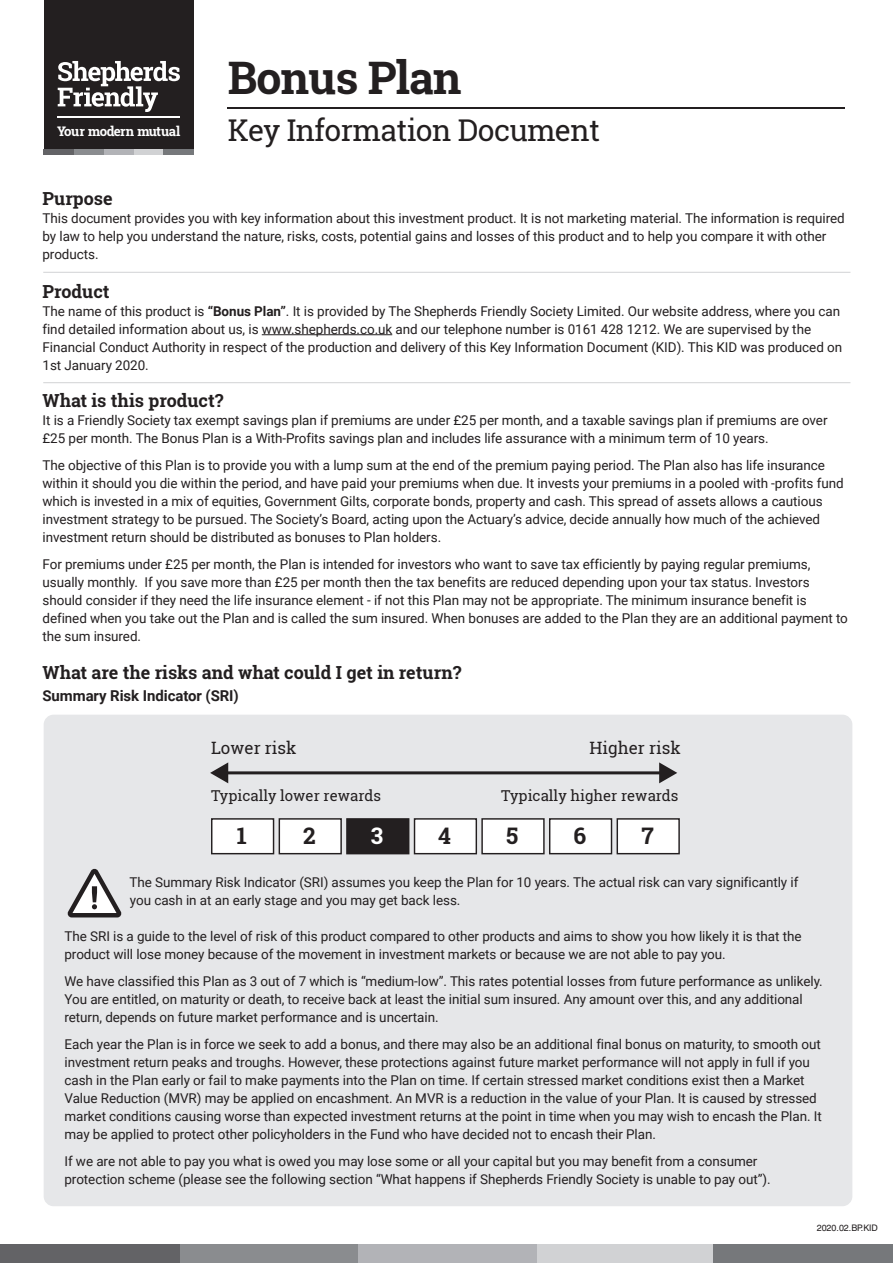
<style>
.page{position:relative;width:893px;height:1263px;background:#fff}
.page>*{position:absolute;margin:0;border:0;box-sizing:border-box;transform-origin:0 0}
.t1{font:700 44.85px "Roboto Slab";letter-spacing:-.02em;color:#231f20}
.t2{font:30px "Roboto Slab";letter-spacing:-.02em;color:#231f20}
.t3{font:700 22.8px "Roboto Slab";color:#231f20}
.t4{font:700 22.8px "Roboto Slab";color:#fff}
.t5{font:700 18px "Roboto Slab";color:#231f20}
.t6{font:16.95px "Roboto Slab";color:#231f20}
.t7{font:15px "Roboto Slab";color:#231f20}
.t8{font:700 15px "Roboto";letter-spacing:-.005em;color:#231f20}
.t9{font:13.5px/18px "Roboto";letter-spacing:-.005em;color:#231f20}
.t10{font:700 13.2px "Roboto Slab";letter-spacing:-.04em;color:#fff}
.t11{font:9px "Swiss 721 BT";color:#231f20}
.s1{font-weight:700}
</style>
<div class="page">
<div style="left:44px;top:715px;width:808px;height:491px;background:#e6e7e9;border-radius:10px"></div>
<div style="left:211px;top:818px;width:63px;height:36px;background:#fff;border:1px solid #231f20"></div>
<div style="left:279px;top:818px;width:63px;height:36px;background:#fff;border:1px solid #231f20"></div>
<div style="left:346px;top:818px;width:63px;height:36px;background:#231f20;border:1px solid #231f20"></div>
<div style="left:414px;top:818px;width:63px;height:36px;background:#fff;border:1px solid #231f20"></div>
<div style="left:481px;top:818px;width:64px;height:36px;background:#fff;border:1px solid #231f20"></div>
<div style="left:549px;top:818px;width:63px;height:36px;background:#fff;border:1px solid #231f20"></div>
<div style="left:617px;top:818px;width:63px;height:36px;background:#fff;border:1px solid #231f20"></div>
<hr style="left:225px;top:771px;width:437px;height:3px;background:#231f20">
<svg style="left:210px;top:762px;width:18px;height:21px"></svg>
<svg style="left:659px;top:762px;width:18px;height:21px"></svg>
<hr style="left:228px;top:107px;width:616px;height:2px;background:#231f20">
<hr style="left:262px;top:334px;width:130px;height:1px;background:#231f20">
<hr style="left:43px;top:272px;width:807px;height:1px;background:#d1d2d4">
<hr style="left:43px;top:382px;width:807px;height:1px;background:#d1d2d4">
<svg style="left:67px;top:868px;width:55px;height:49px"></svg>
<div style="left:180px;top:1245px;width:181px;height:18px;background:#8a8c8f"></div>
<div style="left:0;top:1245px;width:180px;height:18px;background:#636366"></div>
<div style="left:358px;top:1245px;width:180px;height:18px;background:#b2b3b7"></div>
<div style="left:537px;top:1245px;width:180px;height:18px;background:#d1d2d4"></div>
<div style="left:713px;top:1245px;width:180px;height:18px;background:#76787b"></div>
<div style="left:44px;top:0;width:150px;height:150px;background:#231f20"></div>
<div style="left:74px;top:150px;width:30px;height:5px;background:#8a8c8f"></div>
<div style="left:44px;top:150px;width:30px;height:5px;background:#636366"></div>
<div style="left:104px;top:150px;width:30px;height:5px;background:#b2b3b7"></div>
<div style="left:134px;top:150px;width:30px;height:5px;background:#d1d2d4"></div>
<div style="left:164px;top:150px;width:30px;height:5px;background:#76787b"></div>
<svg style="left:58px;top:61px;width:122px;height:51px"></svg>
<hr style="left:57px;top:117px;width:123px;height:1px;background:#fff">
<p class="t10" style="left:57px;top:122px;width:125px">Your modern mutual</p>
<h1 class="t1" style="left:228px;top:47px;width:235px">Bonus Plan</h1>
<h2 class="t2" style="left:228px;top:110px;width:374px">Key Information Document</h2>
<h3 class="t5" style="left:43px;top:186px;width:72px">Purpose</h3>
<p class="t9" style="left:43px;top:208px;width:804px">This document provides you with key information about this investment product. It is not marketing material. The information is required by law to help you understand the nature, risks, costs, potential gains and losses of this product and to help you compare it with other products.</p>
<h3 class="t5" style="left:43px;top:279px;width:69px">Product</h3>
<p class="t9" style="left:43px;top:301px;width:801px">The name of this product is <span class="s1">“Bonus Plan”</span>. It is provided by The Shepherds Friendly Society Limited. Our website address, where you can find detailed information about us, is www.shepherds.co.uk and our telephone number is 0161 428 1212. We are supervised by the Financial Conduct Authority in respect of the production and delivery of this Key Information Document (KID). This KID was produced on 1st January 2020.</p>
<h3 class="t5" style="left:43px;top:388px;width:182px">What is this product?</h3>
<p class="t9" style="left:43px;top:411px;width:787px">It is a Friendly Society tax exempt savings plan if premiums are under £25 per month, and a taxable savings plan if premiums are over £25 per month. The Bonus Plan is a With-Profits savings plan and includes life assurance with a minimum term of 10 years.</p>
<p class="t9" style="left:43px;top:456px;width:803px">The objective of this Plan is to provide you with a lump sum at the end of the premium paying period. The Plan also has life insurance within it should you die within the period, and have paid your premiums when due. It invests your premiums in a pooled with -profits fund which is invested in a mix of equities, Government Gilts, corporate bonds, property and cash. This spread of assets allows a cautious investment strategy to be pursued. The Society’s Board, acting upon the Actuary’s advice, decide annually how much of the achieved investment return should be distributed as bonuses to Plan holders.</p>
<p class="t9" style="left:43px;top:555px;width:807px">For premiums under £25 per month, the Plan is intended for investors who want to save tax efficiently by paying regular premiums, usually monthly. If you save more than £25 per month then the tax benefits are reduced depending upon your tax status. Investors should consider if they need the life insurance element - if not this Plan may not be appropriate. The minimum insurance benefit is defined when you take out the Plan and is called the sum insured. When bonuses are added to the Plan they are an additional payment to the sum insured.</p>
<h3 class="t5" style="left:43px;top:660px;width:420px">What are the risks and what could I get in return?</h3>
<p class="t8" style="left:43px;top:685px;width:198px">Summary Risk Indicator (SRI)</p>
<p class="t6" style="left:211px;top:736px;width:87px">Lower risk</p>
<p class="t7" style="left:211px;top:785px;width:171px">Typically lower rewards</p>
<p class="t7" style="left:501px;top:785px;width:179px">Typically higher rewards</p>
<p class="t6" style="left:590px;top:736px;width:93px">Higher risk</p>
<h3 class="t3" style="left:237px;top:820px;width:12px">1</h3>
<h3 class="t3" style="left:303px;top:820px;width:14px">2</h3>
<h3 class="t4" style="left:371px;top:820px;width:14px">3</h3>
<h3 class="t3" style="left:438px;top:820px;width:14px">4</h3>
<h3 class="t3" style="left:506px;top:820px;width:14px">5</h3>
<h3 class="t3" style="left:573px;top:820px;width:14px">6</h3>
<h3 class="t3" style="left:641px;top:820px;width:14px">7</h3>
<p class="t9" style="left:130px;top:872px;width:670px">The Summary Risk Indicator (SRI) assumes you keep the Plan for 10 years. The actual risk can vary significantly if you cash in at an early stage and you may get back less.</p>
<p class="t9" style="left:64px;top:926px;width:738px">The SRI is a guide to the level of risk of this product compared to other products and aims to show you how likely it is that the product will lose money because of the movement in investment markets or because we are not able to pay you.</p>
<p class="t9" style="left:64px;top:971px;width:760px">We have classified this Plan as 3 out of 7 which is “medium-low”. This rates potential losses from future performance as unlikely.<br>You are entitled, on maturity or death, to receive back at least the initial sum insured. Any amount over this, and any additional return, depends on future market performance and is uncertain.</p>
<p class="t9" style="left:64px;top:1034px;width:759px">Each year the Plan is in force we seek to add a bonus, and there may also be an additional final bonus on maturity, to smooth out investment return peaks and troughs. However, these protections against future market performance will not apply in full if you cash in the Plan early or fail to make payments into the Plan on time. If certain stressed market conditions exist then a Market Value Reduction (MVR) may be applied on encashment. An MVR is a reduction in the value of your Plan. It is caused by stressed market conditions causing worse than expected investment returns at the point in time when you may wish to encash the Plan. It may be applied to protect other policyholders in the Fund who have decided not to encash their Plan.</p>
<p class="t9" style="left:64px;top:1151px;width:708px">If we are not able to pay you what is owed you may lose some or all your capital but you may benefit from a consumer protection scheme (please see the following section “What happens if Shepherds Friendly Society is unable to pay out”).</p>
<p class="t11" style="left:817px;top:1222px;width:63px">2020.02.BP.KID</p>
</div>
